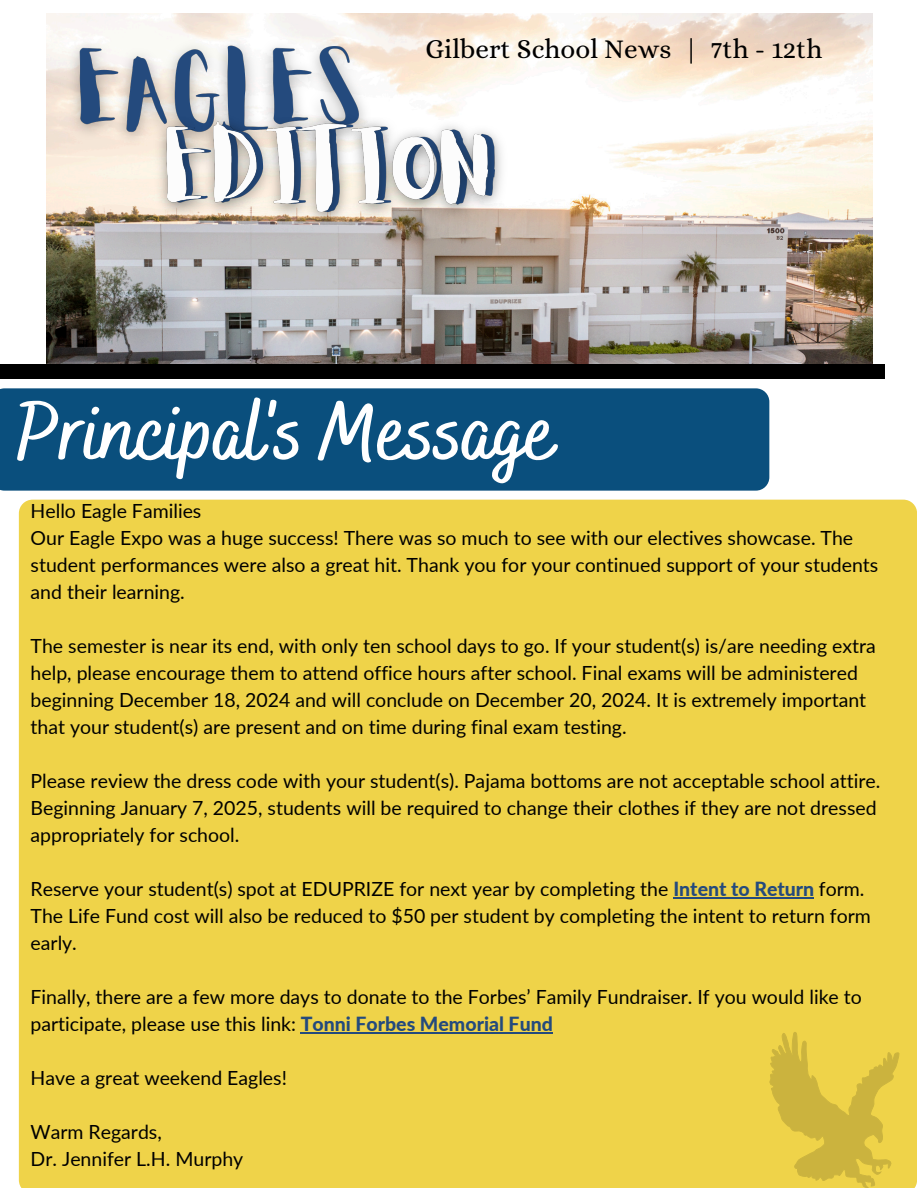
<style>
.page{position:relative;width:918px;height:1188px;background:#fff}
.page>*{position:absolute;margin:0;border:0;box-sizing:border-box;transform-origin:0 0}
.t1{font:700 82.5px "Bakerie Smooth";color:#fff}
.t2{font:27.15px "Alice";color:#000}
.t3{font:19.5px/27px "Lato";color:#000}
.s1{font-weight:800;color:#244a7d}
</style>
<div class="page">
<div style="left:0;top:388px;width:769px;height:103px;background:#0a4f7d"></div>
<div style="left:19px;top:500px;width:898px;height:688px;background:#efd349"></div>
<img style="left:46px;top:13px;width:826px;height:351px">
<div style="left:0;top:364px;width:884px;height:15px;background:#000"></div>
<svg style="left:769px;top:1032px;width:131px;height:156px;background:#dec443"></svg>
<hr style="left:673px;top:897px;width:141px;height:1px;background:#244a7d">
<hr style="left:301px;top:1032px;width:252px;height:1px;background:#244a7d">
<img style="left:59px;top:25px;width:321px;height:133px">
<img style="left:145px;top:102px;width:364px;height:134px">
<p class="t2" style="left:425px;top:33px;width:399px">Gilbert School News | 7th - 12th</p>
<p class="t1" style="left:17px;top:384px;width:539px">Principal's Message</p>
<p class="t3" style="left:31px;top:497px;width:172px">Hello Eagle Families</p>
<h3 class="t3" style="left:31px;top:524px;width:849px">Our Eagle Expo was a huge success! There was so much to see with our electives showcase. The student performances were also a great hit. Thank you for your continued support of your students and their learning.</h3>
<p class="t3" style="left:31px;top:632px;width:847px">The semester is near its end, with only ten school days to go. If your student(s) is/are needing extra help, please encourage them to attend office hours after school. Final exams will be administered beginning December 18, 2024 and will conclude on December 20, 2024. It is extremely important that your student(s) are present and on time during final exam testing.</p>
<h2 class="t3" style="left:31px;top:767px;width:851px">Please review the dress code with your student(s). Pajama bottoms are not acceptable school attire.<br>Beginning January 7, 2025, students will be required to change their clothes if they are not dressed appropriately for school.</h2>
<p class="t3" style="left:31px;top:875px;width:842px">Reserve your student(s) spot at EDUPRIZE for next year by completing the <span class="s1">Intent to Return</span> form.<br>The Life Fund cost will also be reduced to $50 per student by completing the intent to return form early.</p>
<p class="t3" style="left:31px;top:983px;width:833px">Finally, there are a few more days to donate to the Forbes’ Family Fundraiser. If you would like to participate, please use this link: <span class="s1">Tonni Forbes Memorial Fund</span></p>
<p class="t3" style="left:31px;top:1064px;width:258px">Have a great weekend Eagles!</p>
<p class="t3" style="left:31px;top:1118px;width:133px">Warm Regards,</p>
<p class="t3" style="left:31px;top:1145px;width:214px">Dr. Jennifer L.H. Murphy</p>
</div>
